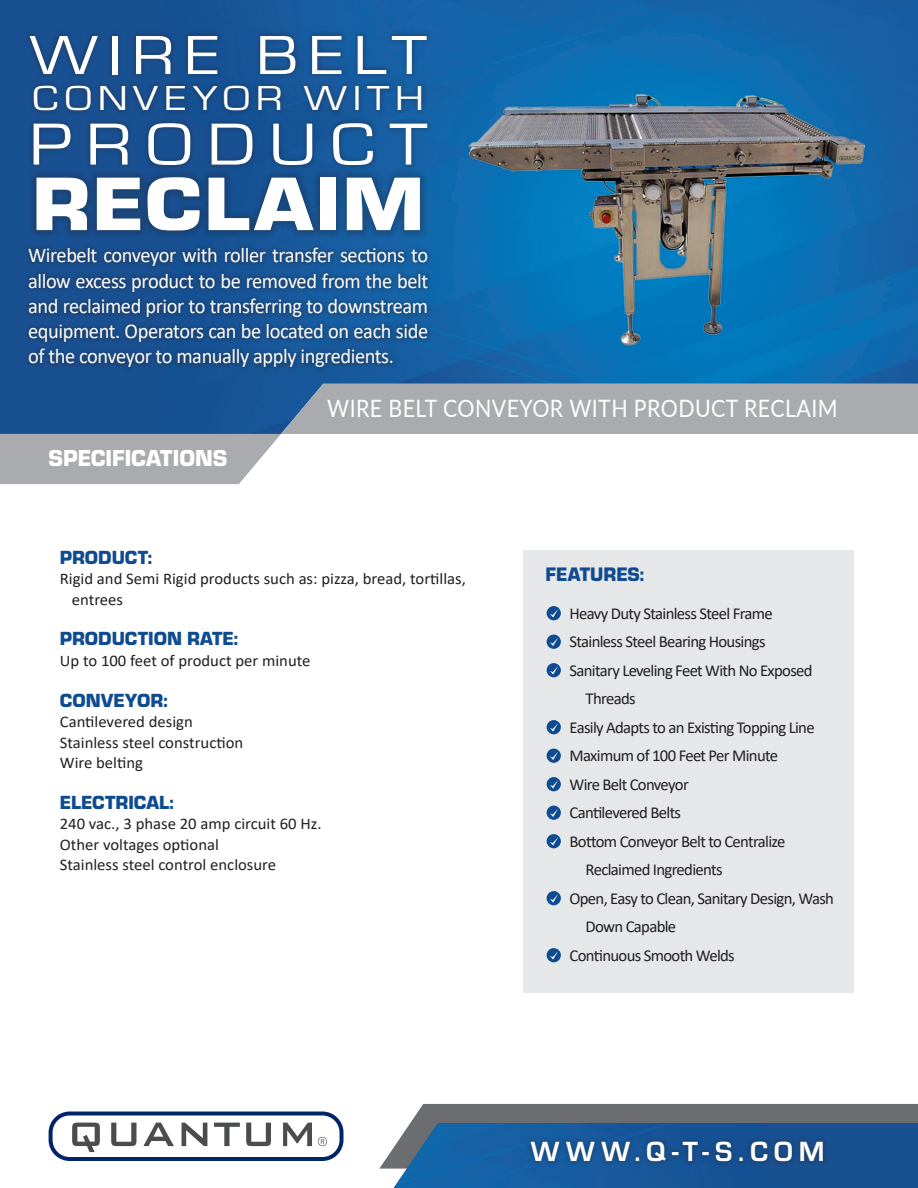
<style>
.page{position:relative;width:918px;height:1188px;background:#fff}
.page>*{position:absolute;margin:0;border:0;box-sizing:border-box;transform-origin:0 0}
.t1{font:900 78.6px "Eurostile";letter-spacing:.02em;color:#fff;scale:1.13 1}
.t2{font:61.35px "Eurostile";letter-spacing:.18em;color:#fff;scale:1.2 1}
.t3{font:57px "Eurostile";letter-spacing:.14em;color:#fff;scale:1.2 1}
.t4{font:36px "Eurostile";letter-spacing:.13em;color:#fff;scale:1.2 1}
.t5{font:700 28.8px "Eurostile";letter-spacing:.22em;color:#fff}
.t6{font:24px "Lato";letter-spacing:.02em;color:#fff;scale:.89 1}
.t7{font:900 24px "Eurostile";color:#fff;scale:.95 1}
.t8{font:21px/25.2px "Calibri";letter-spacing:-.02em;color:#fff;text-align:justify}
.t9{font:900 20.25px "Eurostile";color:#0f4b90;scale:.95 1}
.t10{font:900 19.8px "Eurostile";color:#0f4b90}
.t11{font:16.65px/28.5px "Calibri";letter-spacing:-.04em;color:#231f20}
.t12{font:16.2px/20.4px "Calibri";color:#231f20}
</style>
<div class="page">
<img style="left:0;top:0;width:918px;height:384px">
<svg style="left:0;top:384px;width:281px;height:100px;background:#6481a4"></svg>
<div style="left:281px;top:384px;width:637px;height:50px;background:#aaabaf"></div>
<svg style="left:379px;top:1104px;width:539px;height:84px;background:#808083"></svg>
<img style="left:394px;top:1123px;width:524px;height:65px">
<svg style="left:49px;top:1112px;width:295px;height:49px"></svg>
<div style="left:24px;top:30px;width:409px;height:141px;background:#231f20;opacity:.33"></div>
<div style="left:525px;top:1136px;width:304px;height:31px;background:#231f20;opacity:.33"></div>
<div style="left:466px;top:92px;width:402px;height:256px;background:#231f20;opacity:.3"></div>
<img style="left:468px;top:93px;width:397px;height:253px">
<div style="left:28px;top:168px;width:401px;height:71px;background:#231f20;opacity:.27"></div>
<div style="left:524px;top:550px;width:330px;height:443px;background:#e6e7e9"></div>
<div style="left:547px;top:606px;width:14px;height:14px;background:#0f4b90;border-radius:50%"></div>
<svg style="left:550px;top:609px;width:8px;height:9px"></svg>
<div style="left:547px;top:635px;width:14px;height:14px;background:#0f4b90;border-radius:50%"></div>
<svg style="left:550px;top:638px;width:8px;height:8px"></svg>
<div style="left:547px;top:663px;width:14px;height:14px;background:#0f4b90;border-radius:50%"></div>
<svg style="left:550px;top:666px;width:8px;height:9px"></svg>
<div style="left:547px;top:720px;width:14px;height:14px;background:#0f4b90;border-radius:50%"></div>
<svg style="left:550px;top:723px;width:8px;height:9px"></svg>
<div style="left:547px;top:749px;width:14px;height:14px;background:#0f4b90;border-radius:50%"></div>
<svg style="left:550px;top:752px;width:8px;height:8px"></svg>
<div style="left:547px;top:777px;width:14px;height:14px;background:#0f4b90;border-radius:50%"></div>
<svg style="left:550px;top:780px;width:8px;height:9px"></svg>
<div style="left:547px;top:806px;width:14px;height:14px;background:#0f4b90;border-radius:50%"></div>
<svg style="left:550px;top:809px;width:8px;height:8px"></svg>
<div style="left:547px;top:834px;width:14px;height:14px;background:#0f4b90;border-radius:50%"></div>
<svg style="left:550px;top:837px;width:8px;height:9px"></svg>
<div style="left:547px;top:891px;width:14px;height:14px;background:#0f4b90;border-radius:50%"></div>
<svg style="left:550px;top:894px;width:8px;height:9px"></svg>
<div style="left:547px;top:948px;width:14px;height:14px;background:#0f4b90;border-radius:50%"></div>
<svg style="left:550px;top:951px;width:8px;height:9px"></svg>
<div style="left:23px;top:242px;width:411px;height:131px;background:#231f20;opacity:.33"></div>
<p class="t3" style="left:29px;top:17px;width:333px">WIRE BELT</p>
<p class="t4" style="left:32px;top:74px;width:328px">CONVEYOR WITH</p>
<p class="t2" style="left:29px;top:103px;width:334px">PRODUCT</p>
<p class="t1" style="left:32px;top:148px;width:349px">RECLAIM</p>
<p class="t8" style="left:28px;top:242px;width:402px">Wirebelt conveyor with roller transfer sections to allow excess product to be removed from the belt and reclaimed prior to transferring to downstream equipment. Operators can be located on each side of the conveyor to manually apply ingredients.</p>
<p class="t7" style="left:49px;top:441px;width:190px">SPECIFICATIONS</p>
<p class="t6" style="left:327px;top:391px;width:575px">WIRE BELT CONVEYOR WITH PRODUCT RECLAIM</p>
<p class="t10" style="left:60px;top:543px;width:94px">PRODUCT:</p>
<p class="t12" style="left:72px;top:568px;width:396px;text-indent:-12px">Rigid and Semi Rigid products such as: pizza, bread, tortillas, entrees</p>
<p class="t10" style="left:60px;top:625px;width:180px">PRODUCTION RATE:</p>
<p class="t12" style="left:60px;top:650px;width:252px">Up to 100 feet of product per minute</p>
<p class="t10" style="left:60px;top:686px;width:109px">CONVEYOR:</p>
<p class="t12" style="left:60px;top:711px;width:135px">Cantilevered design</p>
<p class="t12" style="left:60px;top:732px;width:185px">Stainless steel construction</p>
<p class="t12" style="left:60px;top:752px;width:85px">Wire belting</p>
<p class="t10" style="left:60px;top:788px;width:115px">ELECTRICAL:</p>
<p class="t12" style="left:60px;top:813px;width:263px">240 vac., 3 phase 20 amp circuit 60 Hz.</p>
<p class="t12" style="left:60px;top:834px;width:161px">Other voltages optional</p>
<p class="t12" style="left:60px;top:854px;width:218px">Stainless steel control enclosure</p>
<p class="t9" style="left:546px;top:560px;width:105px">FEATURES:</p>
<p class="t11" style="left:570px;top:599px;width:205px">Heavy Duty Stainless Steel Frame</p>
<p class="t11" style="left:570px;top:627px;width:198px">Stainless Steel Bearing Housings</p>
<p class="t11" style="left:586px;top:656px;width:228px;text-indent:-16px">Sanitary Leveling Feet With No Exposed<br>Threads</p>
<p class="t11" style="left:570px;top:713px;width:247px">Easily Adapts to an Existing Topping Line</p>
<p class="t11" style="left:570px;top:741px;width:210px">Maximum of 100 Feet Per Minute</p>
<p class="t11" style="left:570px;top:770px;width:121px">Wire Belt Conveyor</p>
<p class="t11" style="left:570px;top:798px;width:113px">Cantilevered Belts</p>
<p class="t11" style="left:586px;top:827px;width:201px;text-indent:-16px">Bottom Conveyor Belt to Centralize<br>Reclaimed Ingredients</p>
<p class="t11" style="left:586px;top:884px;width:250px;text-indent:-16px">Open, Easy to Clean, Sanitary Design, Wash<br>Down Capable</p>
<p class="t11" style="left:570px;top:941px;width:167px">Continuous Smooth Welds</p>
<p class="t5" style="left:531px;top:1131px;width:296px">WWW.Q-T-S.COM</p>
</div>
